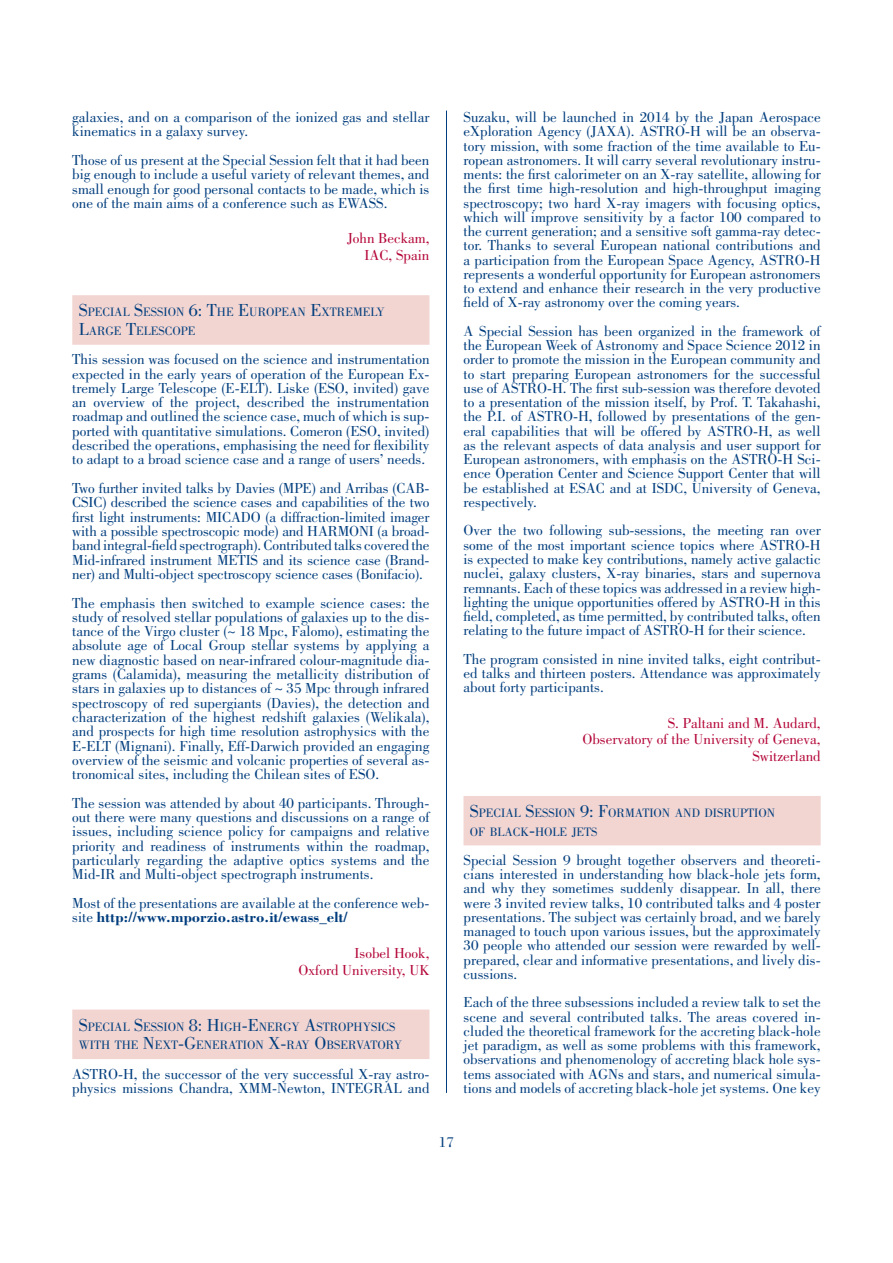
<style>
.page{position:relative;width:893px;height:1263px;background:#fff}
.page>*{position:absolute;margin:0;border:0;box-sizing:border-box;transform-origin:0 0}
.Texte_romain{font:15px/14.2px "Bodoni";color:#013d7d;text-align:justify}
.Signature_d_article{font:15px/16.8px "Bodoni";color:#b30437;text-align:right}
.Titre_fond_bleu_2_li{font:12.6px/18.8px "Bodoni";color:#013d7d}
.s1{font-size:18px}
.s2{font-weight:700}
</style>
<div class="page">
<hr style="left:446px;top:111px;width:1px;height:982px;background:#013d7d">
<div style="left:72px;top:295px;width:357px;height:50px;background:#f2d5d1"></div>
<div style="left:72px;top:1009px;width:357px;height:50px;background:#f2d5d1"></div>
<div style="left:463px;top:796px;width:358px;height:49px;background:#f2d5d1"></div>
<p class="Texte_romain" style="left:72px;top:110px;width:359px">galaxies, and on a comparison of the ionized gas and stellar kinematics in a galaxy survey.</p>
<p class="Texte_romain" style="left:72px;top:153px;width:359px">Those of us present at the Special Session felt that it had been big enough to include a useful variety of relevant themes, and small enough for good personal contacts to be made, which is one of the main aims of a conference such as EWASS.</p>
<p class="Signature_d_article" style="left:347px;top:230px;width:84px">John Beckam,<br>IAC, Spain</p>
<p class="Titre_fond_bleu_2_li" style="left:79px;top:303px;width:276px"><span class="s1">S</span>PECIAL <span class="s1">S</span>ESSION <span class="s1">6: T</span>HE <span class="s1">E</span>UROPEAN <span class="s1">E</span>XTREME</p>
<p class="Titre_fond_bleu_2_li" style="left:371px;top:303px;width:16px">LY</p>
<p class="Titre_fond_bleu_2_li" style="left:79px;top:321px;width:111px"><span class="s1">L</span>ARGE <span class="s1">T</span>ELESCOPE</p>
<p class="Texte_romain" style="left:72px;top:352px;width:359px">This session was focused on the science and instrumentation expected in the early years of operation of the European Ex&shy;tremely Large Telescope (E-ELT). Liske (ESO, invited) gave an overview of the project, described the instrumentation roadmap and outlined the science case, much of which is sup&shy;ported with quantitative simulations. Comeron (ESO, invited) described the operations, emphasising the need for flexibility to adapt to a broad science case and a range of users’ needs.</p>
<p class="Texte_romain" style="left:72px;top:481px;width:359px">Two further invited talks by Davies (MPE) and Arribas (CAB-CSIC) described the science cases and capabilities of the two first light instruments: MICADO (a diffraction-limited imager with a possible spectroscopic mode) and HARMONI (a broad&shy;band integral-field spectrograph). Contributed talks covered the Mid-infrared instrument METIS and its science case (Brand&shy;ner) and Multi-object spectroscopy science cases (Bonifacio).</p>
<p class="Texte_romain" style="left:72px;top:595px;width:359px">The emphasis then switched to example science cases: the study of resolved stellar populations of galaxies up to the dis&shy;tance of the Virgo cluster (~ 18 Mpc, Falomo), estimating the absolute age of Local Group stellar systems by applying a new diagnostic based on near-infrared colour-magnitude dia&shy;grams (Calamida), measuring the metallicity distribution of stars in galaxies up to distances of ~ 35 Mpc through infrared spectroscopy of red supergiants (Davies), the detection and characterization of the highest redshift galaxies (Welikala), and prospects for high time resolution astrophysics with the E-ELT (Mignani). Finally, Eff-Darwich provided an engaging overview of the seismic and volcanic properties of several as&shy;tronomical sites, including the Chilean sites of ESO.</p>
<p class="Texte_romain" style="left:72px;top:796px;width:359px">The session was attended by about 40 participants. Through&shy;out there were many questions and discussions on a range of issues, including science policy for campaigns and relative priority and readiness of instruments within the roadmap, particularly regarding the adaptive optics systems and the Mid-IR and Multi-object spectrograph instruments.</p>
<p class="Texte_romain" style="left:72px;top:896px;width:359px">Most of the presentations are available at the conference web&shy;site <span class="s2">http://www.mporzio.astro.it/ewass_elt/</span></p>
<p class="Signature_d_article" style="left:298px;top:944px;width:132px">Isobel Hook,<br>Oxford University, UK</p>
<p class="Titre_fond_bleu_2_li" style="left:79px;top:1017px;width:325px"><span class="s1">S</span>PECIAL <span class="s1">S</span>ESSION <span class="s1">8: H</span>IGH<span class="s1">-E</span>NERGY <span class="s1">A</span>STROPHYSICS<br>WITH THE <span class="s1">N</span>EXT<span class="s1">-G</span>ENERATION <span class="s1">X-</span>RAY <span class="s1">O</span>BSERVATORY</p>
<p class="Texte_romain" style="left:72px;top:1066px;width:359px">ASTRO-H, the successor of the very successful X-ray astro&shy;physics missions Chandra, XMM-Newton, INTEGRAL and</p>
<p class="Texte_romain" style="left:463px;top:110px;width:359px">Suzaku, will be launched in 2014 by the Japan Aerospace eXploration Agency (JAXA). ASTRO-H will be an observa&shy;tory mission, with some fraction of the time available to Eu&shy;ropean astronomers. It will carry several revolutionary instru&shy;ments: the first calorimeter on an X-ray satellite, allowing for the first time high-resolution and high-throughput imaging spectroscopy; two hard X-ray imagers with focusing optics, which will improve sensitivity by a factor 100 compared to the current generation; and a sensitive soft gamma-ray detec&shy;tor. Thanks to several European national contributions and a participation from the European Space Agency, ASTRO-H represents a wonderful opportunity for European astronomers to extend and enhance their research in the very productive field of X-ray astronomy over the coming years.</p>
<p class="Texte_romain" style="left:463px;top:324px;width:359px">A Special Session has been organized in the framework of the European Week of Astronomy and Space Science 2012 in order to promote the mission in the European community and to start preparing European astronomers for the successful use of ASTRO-H. The first sub-session was therefore devoted to a presentation of the mission itself, by Prof. T. Takahashi, the P.I. of ASTRO-H, followed by presentations of the gen&shy;eral capabilities that will be offered by ASTRO-H, as well as the relevant aspects of data analysis and user support for European astronomers, with emphasis on the ASTRO-H Sci&shy;ence Operation Center and Science Support Center that will be established at ESAC and at ISDC, University of Geneva, respectively.</p>
<p class="Texte_romain" style="left:463px;top:523px;width:359px">Over the two following sub-sessions, the meeting ran over some of the most important science topics where ASTRO-H is expected to make key contributions, namely active galactic nuclei, galaxy clusters, X-ray binaries, stars and supernova remnants. Each of these topics was addressed in a review high&shy;lighting the unique opportunities offered by ASTRO-H in this field, completed, as time permitted, by contributed talks, often relating to the future impact of ASTRO-H for their science.</p>
<p class="Texte_romain" style="left:463px;top:652px;width:359px">The program consisted in nine invited talks, eight contribut&shy;ed talks and thirteen posters. Attendance was approximately about forty participants.</p>
<p class="Signature_d_article" style="left:582px;top:714px;width:240px">S. Paltani and M. Audard,<br>Observatory of the University of Geneva,<br>Switzerland</p>
<p class="Titre_fond_bleu_2_li" style="left:470px;top:803px;width:307px"><span class="s1">S</span>PECIAL <span class="s1">S</span>ESSION <span class="s1">9: F</span>ORMATION AND DISRUPTION<br>OF BLACK<span class="s1">-</span>HOLE JETS</p>
<p class="Texte_romain" style="left:463px;top:853px;width:359px">Special Session 9 brought together observers and theoreti&shy;cians interested in understanding how black-hole jets form, and why they sometimes suddenly disappear. In all, there were 3 invited review talks, 10 contributed talks and 4 poster presentations. The subject was certainly broad, and we barely managed to touch upon various issues, but the approximately 30 people who attended our session were rewarded by well&shy;prepared, clear and informative presentations, and lively dis&shy;cussions.</p>
<p class="Texte_romain" style="left:463px;top:995px;width:359px">Each of the three subsessions included a review talk to set the scene and several contributed talks. The areas covered in&shy;cluded the theoretical framework for the accreting black-hole jet paradigm, as well as some problems with this framework, observations and phenomenology of accreting black hole sys&shy;tems associated with AGNs and stars, and numerical simula&shy;tions and models of accreting black-hole jet systems. One key</p>
<p class="Texte_romain" style="left:439px;top:1135px;width:16px">17</p>
</div>
